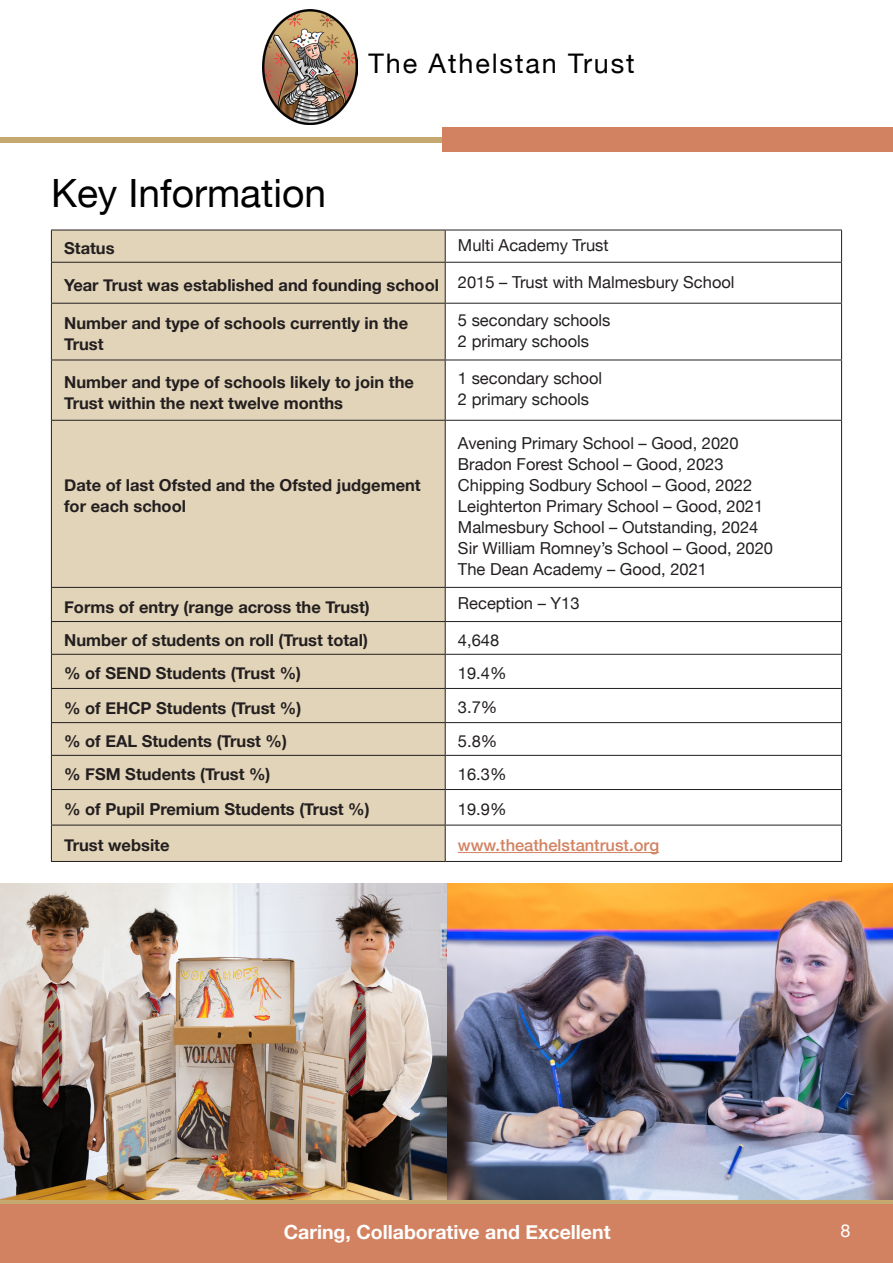
<style>
.page{position:relative;width:893px;height:1263px;background:#fff}
.page>*{position:absolute;margin:0;border:0;box-sizing:border-box;transform-origin:0 0}
.t1{font:39px "Helvetica Neue";color:#000}
.t2{font:27px "Helvetica Neue";letter-spacing:.07em;color:#000}
.t3{font:700 19.5px "Helvetica Neue";color:#fff}
.t4{font:18px "Helvetica Neue";color:#fff}
.t5{font:700 16.5px/21px "Helvetica Neue";color:#231f20}
.t6{font:16.5px "Helvetica Neue";color:#231f20}
.t7{font:500 16.5px "Helvetica Neue";color:#d28261}
</style>
<div class="page">
<div style="left:0;top:1201px;width:893px;height:62px;background:#d28261"></div>
<div style="left:0;top:1199px;width:893px;height:5px;background:#c6a970"></div>
<img style="left:262px;top:9px;width:96px;height:116px">
<div style="left:0;top:137px;width:893px;height:6px;background:#c6a970"></div>
<div style="left:442px;top:128px;width:451px;height:24px;background:#d28261"></div>
<img style="left:0;top:883px;width:447px;height:316px">
<img style="left:447px;top:883px;width:446px;height:316px">
<div style="left:52px;top:231px;width:393px;height:630px;background:#e2d4b8"></div>
<svg style="left:446px;top:261px;width:395px;height:593px"></svg>
<hr style="left:51px;top:230px;width:394px;height:1px;background:#231f20">
<hr style="left:51px;top:230px;width:1px;height:32px;background:#231f20">
<hr style="left:445px;top:230px;width:397px;height:1px;background:#231f20">
<hr style="left:445px;top:230px;width:1px;height:32px;background:#231f20">
<hr style="left:841px;top:230px;width:1px;height:32px;background:#231f20">
<hr style="left:51px;top:262px;width:394px;height:1px;background:#231f20">
<hr style="left:51px;top:263px;width:1px;height:40px;background:#231f20">
<hr style="left:445px;top:262px;width:397px;height:1px;background:#231f20">
<hr style="left:445px;top:263px;width:1px;height:40px;background:#231f20">
<hr style="left:841px;top:263px;width:1px;height:40px;background:#231f20">
<hr style="left:51px;top:303px;width:394px;height:1px;background:#231f20">
<hr style="left:51px;top:304px;width:1px;height:56px;background:#231f20">
<hr style="left:445px;top:303px;width:397px;height:1px;background:#231f20">
<hr style="left:445px;top:304px;width:1px;height:56px;background:#231f20">
<hr style="left:841px;top:304px;width:1px;height:56px;background:#231f20">
<hr style="left:51px;top:360px;width:394px;height:1px;background:#231f20">
<hr style="left:51px;top:360px;width:1px;height:60px;background:#231f20">
<hr style="left:445px;top:360px;width:397px;height:1px;background:#231f20">
<hr style="left:445px;top:360px;width:1px;height:60px;background:#231f20">
<hr style="left:841px;top:360px;width:1px;height:60px;background:#231f20">
<hr style="left:51px;top:420px;width:394px;height:1px;background:#231f20">
<hr style="left:51px;top:421px;width:1px;height:166px;background:#231f20">
<hr style="left:445px;top:420px;width:397px;height:1px;background:#231f20">
<hr style="left:445px;top:421px;width:1px;height:166px;background:#231f20">
<hr style="left:841px;top:421px;width:1px;height:166px;background:#231f20">
<hr style="left:51px;top:587px;width:394px;height:1px;background:#231f20">
<hr style="left:51px;top:588px;width:1px;height:33px;background:#231f20">
<hr style="left:445px;top:587px;width:397px;height:1px;background:#231f20">
<hr style="left:445px;top:588px;width:1px;height:33px;background:#231f20">
<hr style="left:841px;top:588px;width:1px;height:33px;background:#231f20">
<hr style="left:51px;top:621px;width:394px;height:1px;background:#231f20">
<hr style="left:51px;top:622px;width:1px;height:32px;background:#231f20">
<hr style="left:445px;top:621px;width:397px;height:1px;background:#231f20">
<hr style="left:445px;top:622px;width:1px;height:32px;background:#231f20">
<hr style="left:841px;top:622px;width:1px;height:32px;background:#231f20">
<hr style="left:51px;top:654px;width:394px;height:1px;background:#231f20">
<hr style="left:51px;top:655px;width:1px;height:33px;background:#231f20">
<hr style="left:445px;top:654px;width:397px;height:1px;background:#231f20">
<hr style="left:445px;top:655px;width:1px;height:33px;background:#231f20">
<hr style="left:841px;top:655px;width:1px;height:33px;background:#231f20">
<hr style="left:51px;top:688px;width:394px;height:1px;background:#231f20">
<hr style="left:51px;top:689px;width:1px;height:33px;background:#231f20">
<hr style="left:445px;top:688px;width:397px;height:1px;background:#231f20">
<hr style="left:445px;top:689px;width:1px;height:33px;background:#231f20">
<hr style="left:841px;top:689px;width:1px;height:33px;background:#231f20">
<hr style="left:51px;top:722px;width:394px;height:1px;background:#231f20">
<hr style="left:51px;top:723px;width:1px;height:32px;background:#231f20">
<hr style="left:445px;top:722px;width:397px;height:1px;background:#231f20">
<hr style="left:445px;top:723px;width:1px;height:32px;background:#231f20">
<hr style="left:841px;top:723px;width:1px;height:32px;background:#231f20">
<hr style="left:51px;top:755px;width:394px;height:1px;background:#231f20">
<hr style="left:51px;top:756px;width:1px;height:33px;background:#231f20">
<hr style="left:445px;top:755px;width:397px;height:1px;background:#231f20">
<hr style="left:445px;top:756px;width:1px;height:33px;background:#231f20">
<hr style="left:841px;top:756px;width:1px;height:33px;background:#231f20">
<hr style="left:51px;top:789px;width:394px;height:1px;background:#231f20">
<hr style="left:51px;top:790px;width:1px;height:35px;background:#231f20">
<hr style="left:445px;top:789px;width:397px;height:1px;background:#231f20">
<hr style="left:445px;top:790px;width:1px;height:35px;background:#231f20">
<hr style="left:841px;top:790px;width:1px;height:35px;background:#231f20">
<hr style="left:51px;top:825px;width:394px;height:1px;background:#231f20">
<hr style="left:51px;top:825px;width:1px;height:36px;background:#231f20">
<hr style="left:445px;top:825px;width:397px;height:1px;background:#231f20">
<hr style="left:445px;top:825px;width:1px;height:36px;background:#231f20">
<hr style="left:841px;top:825px;width:1px;height:36px;background:#231f20">
<hr style="left:51px;top:861px;width:394px;height:1px;background:#231f20">
<hr style="left:445px;top:861px;width:397px;height:1px;background:#231f20">
<hr style="left:458px;top:852px;width:201px;height:1px;background:#d28261">
<h2 class="t2" style="left:369px;top:44px;width:268px">The Athelstan Trust</h2>
<p class="t1" style="left:51px;top:165px;width:277px">Key Information</p>
<p class="t5" style="left:64px;top:238px;width:52px">Status</p>
<p class="t6" style="left:458px;top:233px;width:152px">Multi Academy Trust</p>
<p class="t5" style="left:64px;top:275px;width:376px">Year Trust was established and founding school</p>
<p class="t6" style="left:458px;top:270px;width:278px">2015 – Trust with Malmesbury School</p>
<p class="t5" style="left:64px;top:313px;width:346px">Number and type of schools currently in the<br>Trust</p>
<p class="t6" style="left:458px;top:308px;width:154px">5 secondary schools</p>
<p class="t6" style="left:458px;top:329px;width:133px">2 primary schools</p>
<p class="t5" style="left:64px;top:372px;width:351px">Number and type of schools likely to join the<br>Trust within the next twelve months</p>
<p class="t6" style="left:458px;top:367px;width:146px">1 secondary school</p>
<p class="t6" style="left:458px;top:388px;width:133px">2 primary schools</p>
<p class="t5" style="left:64px;top:475px;width:358px">Date of last Ofsted and the Ofsted judgement for each school</p>
<p class="t6" style="left:458px;top:431px;width:282px">Avening Primary School – Good, 2020</p>
<p class="t6" style="left:458px;top:452px;width:267px">Bradon Forest School – Good, 2023</p>
<p class="t6" style="left:458px;top:473px;width:296px">Chipping Sodbury School – Good, 2022</p>
<p class="t6" style="left:458px;top:494px;width:307px">Leighterton Primary School – Good, 2021</p>
<p class="t6" style="left:458px;top:515px;width:302px">Malmesbury School – Outstanding, 2024</p>
<p class="t6" style="left:458px;top:536px;width:317px">Sir William Romney’s School – Good, 2020</p>
<p class="t6" style="left:458px;top:557px;width:251px">The Dean Academy – Good, 2021</p>
<p class="t5" style="left:64px;top:596px;width:307px">Forms of entry (range across the Trust)</p>
<p class="t6" style="left:458px;top:591px;width:123px">Reception – Y13</p>
<p class="t5" style="left:64px;top:630px;width:305px">Number of students on roll (Trust total)</p>
<p class="t6" style="left:458px;top:628px;width:43px">4,648</p>
<p class="t5" style="left:64px;top:663px;width:238px">% of SEND Students (Trust %)</p>
<p class="t6" style="left:458px;top:661px;width:50px">19.4%</p>
<p class="t5" style="left:64px;top:698px;width:239px">% of EHCP Students (Trust %)</p>
<p class="t6" style="left:458px;top:696px;width:41px">3.7%</p>
<p class="t5" style="left:64px;top:731px;width:224px">% of EAL Students (Trust %)</p>
<p class="t6" style="left:458px;top:729px;width:41px">5.8%</p>
<p class="t5" style="left:64px;top:764px;width:208px">% FSM Students (Trust %)</p>
<p class="t6" style="left:458px;top:762px;width:50px">16.3%</p>
<p class="t5" style="left:64px;top:799px;width:307px">% of Pupil Premium Students (Trust %)</p>
<p class="t6" style="left:458px;top:797px;width:50px">19.9%</p>
<p class="t5" style="left:64px;top:835px;width:107px">Trust website</p>
<p class="t7" style="left:458px;top:832px;width:203px">www.theathelstantrust.org</p>
<p class="t3" style="left:284px;top:1217px;width:328px">Caring, Collaborative and Excellent</p>
<p class="t4" style="left:840px;top:1218px;width:12px">8</p>
</div>
